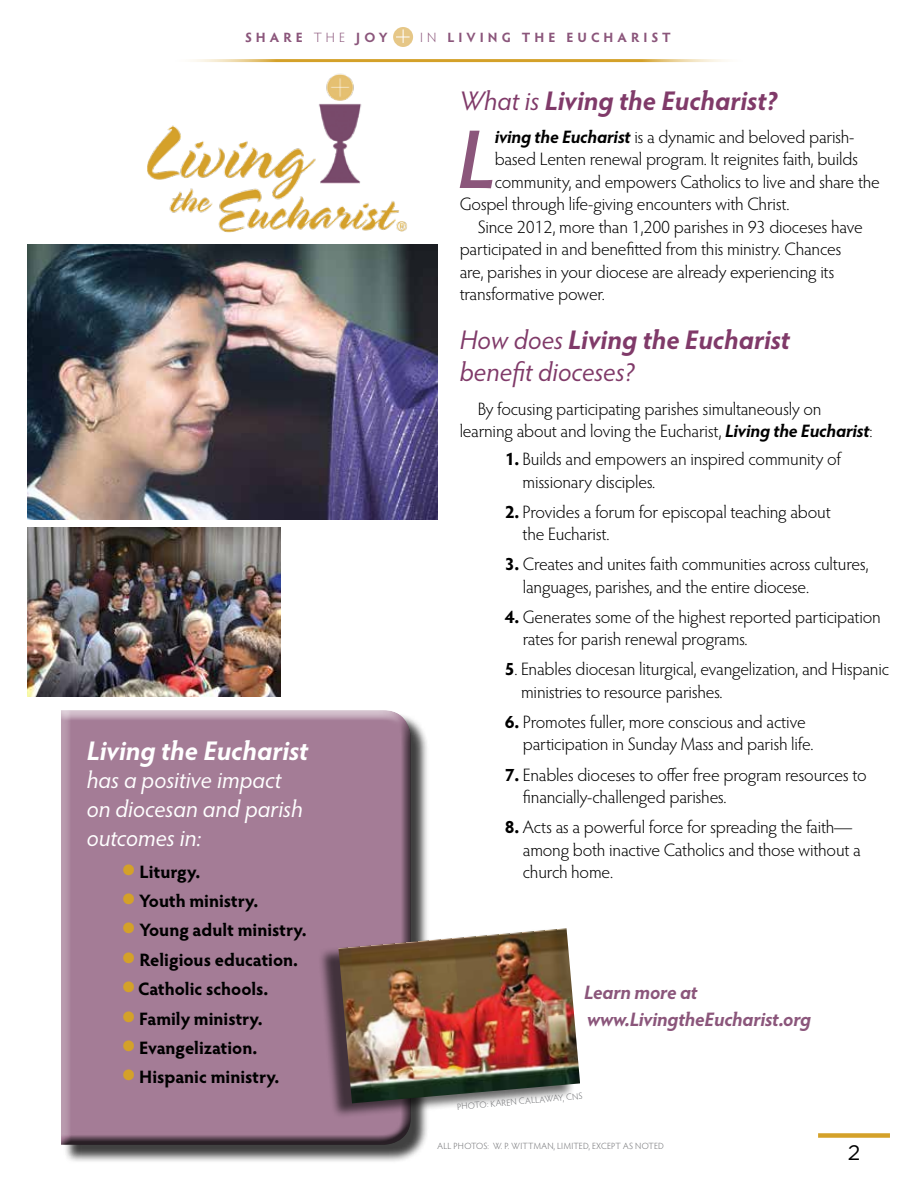
<style>
.page{position:relative;width:918px;height:1188px;background:#fff}
.page>*{position:absolute;margin:0;border:0;box-sizing:border-box;transform-origin:0 0}
.t1{font:italic 600 83.7px "Hypatia Sans Pro";color:#8b567b}
.t2{font:italic 27px/32.4px "Hypatia Sans Pro";color:#803a69}
.t3{font:italic 700 27px "Hypatia Sans Pro";color:#803a69}
.t4{font:italic 700 27px "Hypatia Sans Pro";color:#fff}
.t5{font:italic 24px/28.8px "Hypatia Sans Pro";color:#fff}
.t6{font:21px "Gotham HTF";color:#000}
.t7{font:italic 700 19.5px/27px "Hypatia Sans Pro";letter-spacing:-.01em;color:#8b567b}
.t8{font:300 18px/22.5px "Hypatia Sans Pro";letter-spacing:-.01em;color:#000}
.t9{font:700 18px "Hypatia Sans Pro";color:#000}
.t10{font:700 13.5px "Hypatia Sans Pro";letter-spacing:.3em;color:#8b567b}
.t11{font:300 9px "Hypatia Sans Pro";letter-spacing:.02em;color:#6d6e71}
.s1{font-weight:300}
.s2{font-weight:400}
.s3{font-weight:700;font-style:italic}
.s4{font-weight:700}
</style>
<div class="page">
<div style="left:63px;top:712px;width:366px;height:452px;background:#000;opacity:.75"></div>
<div style="left:60px;top:707px;width:352px;height:434px;background:#fff;opacity:.75"></div>
<div style="left:60px;top:717px;width:352px;height:428px;background:#000;opacity:.75"></div>
<img style="left:27px;top:244px;width:410px;height:276px">
<img style="left:28px;top:527px;width:253px;height:170px">
<img style="left:133px;top:62px;width:278px;height:185px">
<div style="left:393px;top:27px;width:20px;height:20px;background:#e6c787;border-radius:50%"></div>
<svg style="left:396px;top:29px;width:14px;height:14px"></svg>
<div style="left:318px;top:928px;width:257px;height:190px;background:#000;opacity:.6"></div>
<img style="left:338px;top:928px;width:242px;height:175px">
<div style="left:818px;top:1133px;width:72px;height:5px;background:#d4a129"></div>
<hr style="left:168px;top:59px;width:582px;height:3px;background:#d4a129">
<p class="t10" style="left:245px;top:28px;width:144px">SHARE <span class="s1">THE</span> JOY</p>
<p class="t10" style="left:420px;top:28px;width:252px"><span class="s1">IN</span> LIVING THE EUCHARIST</p>
<h2 class="t4" style="left:87px;top:731px;width:223px">Living the Eucharist</h2>
<h3 class="t5" style="left:87px;top:765px;width:218px">has a positive impact on diocesan and parish outcomes in:</h3>
<p class="t9" style="left:123px;top:859px;width:79px"><sup>●</sup> Liturgy.</p>
<p class="t9" style="left:123px;top:888px;width:137px"><sup>●</sup> Youth ministry.</p>
<p class="t9" style="left:123px;top:917px;width:185px"><sup>●</sup> Young adult ministry.</p>
<p class="t9" style="left:123px;top:947px;width:177px"><sup>●</sup> Religious education.</p>
<p class="t9" style="left:123px;top:976px;width:147px"><sup>●</sup> Catholic schools.</p>
<p class="t9" style="left:123px;top:1006px;width:142px"><sup>●</sup> Family ministry.</p>
<p class="t9" style="left:123px;top:1035px;width:136px"><sup>●</sup> Evangelization.</p>
<p class="t9" style="left:123px;top:1064px;width:158px"><sup>●</sup> Hispanic ministry.</p>
<h2 class="t3" style="left:460px;top:81px;width:319px"><span class="s2">What is</span> Living the Eucharist?</h2>
<h1 class="t1" style="left:457px;top:102px;width:40px">L</h1>
<p class="t8" style="left:495px;top:125px;width:361px"><span class="s3">iving the Eucharist</span> is a dynamic and beloved parish-</p>
<p class="t8" style="left:495px;top:148px;width:365px">based Lenten renewal program. It reignites faith, builds</p>
<p class="t8" style="left:495px;top:170px;width:387px">community, and empowers Catholics to live and share the</p>
<p class="t8" style="left:460px;top:193px;width:331px">Gospel through life-giving encounters with Christ.</p>
<p class="t8" style="left:478px;top:215px;width:387px">Since 2012, more than 1,200 parishes in 93 dioceses have</p>
<p class="t8" style="left:460px;top:238px;width:383px">participated in and benefitted from this ministry. Chances</p>
<p class="t8" style="left:460px;top:260px;width:376px">are, parishes in your diocese are already experiencing its</p>
<p class="t8" style="left:460px;top:283px;width:147px">transformative power.</p>
<h2 class="t2" style="left:460px;top:323px;width:332px">How does <span class="s4">Living the Eucharist </span>benefit dioceses?</h2>
<p class="t8" style="left:460px;top:397px;width:414px;text-indent:18px">By focusing participating parishes simultaneously on learning about and loving the Eucharist, <span class="s3">Living the Eucharist</span>:</p>
<p class="t8" style="left:523px;top:447px;width:320px;text-indent:-18px"><span class="s4">1.</span> Builds and empowers an inspired community of missionary disciples.</p>
<p class="t8" style="left:523px;top:500px;width:310px;text-indent:-18px"><span class="s4">2.</span> Provides a forum for episcopal teaching about the Eucharist.</p>
<p class="t8" style="left:523px;top:553px;width:347px;text-indent:-18px"><span class="s4">3.</span> Creates and unites faith communities across cultures, languages, parishes, and the entire diocese.</p>
<p class="t8" style="left:523px;top:605px;width:359px;text-indent:-18px"><span class="s4">4.</span> Generates some of the highest reported participation rates for parish renewal programs.</p>
<p class="t8" style="left:521px;top:658px;width:370px;text-indent:-16px"><span class="s4">5</span>. Enables diocesan liturgical, evangelization, and Hispanic ministries to resource parishes.</p>
<p class="t8" style="left:523px;top:710px;width:292px;text-indent:-18px"><span class="s4">6.</span> Promotes fuller, more conscious and active participation in Sunday Mass and parish life.</p>
<p class="t8" style="left:523px;top:763px;width:345px;text-indent:-18px"><span class="s4">7.</span> Enables dioceses to offer free program resources to financially-challenged parishes.</p>
<p class="t8" style="left:523px;top:815px;width:340px;text-indent:-18px"><span class="s4">8.</span> Acts as a powerful force for spreading the faith— among both inactive Catholics and those without a church home.</p>
<p class="t7" style="left:584px;top:978px;width:228px">Learn more at www.LivingtheEucharist.org</p>
<p class="t11" style="left:457px;top:1101px;width:128px;rotate:-5deg">PHOTO: KAREN CALLAWAY, CNS</p>
<p class="t11" style="left:438px;top:1140px;width:228px">ALL PHOTOS: W. P. WITTMAN, LIMITED, EXCEPT AS NOTED</p>
<p class="t6" style="left:848px;top:1141px;width:14px">2</p>
</div>
